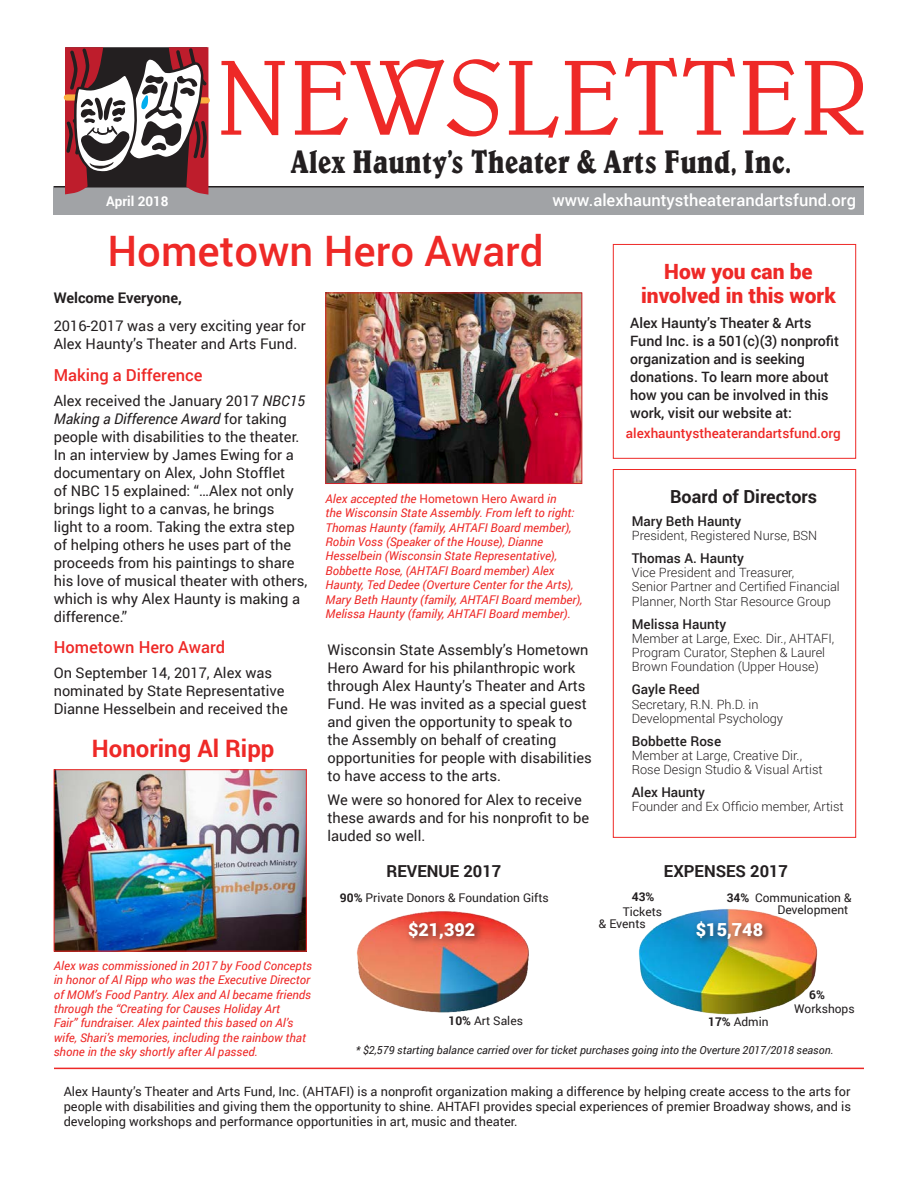
<style>
.page{position:relative;width:918px;height:1188px;background:#fff}
.page>*{position:absolute;margin:0;border:0;box-sizing:border-box;transform-origin:0 0}
.t1{font:300 108px "Belwe";color:#ee2927}
.t2{font:500 42px "Roboto";color:#ee2927}
.t3{font:condensed 33px "Belwe";color:#231f20}
.t4{font:700 24px "Roboto";color:#ee2927}
.t5{font:900 21px/24px "Roboto";color:#ee2927;text-align:center}
.t6{font:700 18px "Roboto";color:#231f20}
.t7{font:900 18px "Roboto";color:#fff}
.t8{font:500 16.5px "Roboto";color:#fff}
.SubHead{font:500 16.5px "Roboto";color:#ee2927}
.t9{font:700 16.5px "Roboto";color:#231f20}
.text{font:14.7px/18px "Roboto";color:#231f20}
.text-2{font:700 14.7px "Roboto";color:#231f20}
.t10{font:500 14.25px/18px "Roboto";letter-spacing:-.005em;color:#231f20}
.Board_Members{font:500 13.5px "Roboto";color:#231f20}
.t11{font:500 13.5px "Roboto";color:#ee2927}
.t12{font:700 13.5px "Roboto";color:#fff}
.Board_Titles{font:300 12.75px/14.2px "Roboto";color:#231f20}
.t13{font:12.75px/15.3px "Roboto";color:#231f20;text-align:justify}
.t14{font:italic 12px/14.4px "Roboto";color:#ee2927}
.t15{font:12px/14.4px "Roboto";color:#231f20;text-align:center}
.t16{font:700 12px "Roboto";color:#231f20}
.t17{font:italic 11.1px "Roboto";color:#231f20}
.s1{font-style:italic}
.s2{font-style:normal}
.s3{font-weight:700}
</style>
<div class="page">
<div style="left:54px;top:186px;width:810px;height:29px;background:#a1a3a6"></div>
<hr style="left:54px;top:186px;width:810px;height:2px;background:#231f20">
<hr style="left:54px;top:1068px;width:810px;height:1px;background:#ee2927">
<svg style="left:65px;top:47px;width:145px;height:147px"></svg>
<div style="left:613px;top:244px;width:243px;height:215px;border:1px solid #ee2927"></div>
<div style="left:613px;top:469px;width:243px;height:369px;border:1px solid #ee2927"></div>
<img style="left:56px;top:771px;width:249px;height:179px">
<div style="left:54px;top:769px;width:253px;height:183px;border:1px solid #ee2927"></div>
<img style="left:327px;top:295px;width:253px;height:187px">
<div style="left:325px;top:293px;width:257px;height:191px;border:1px solid #d1232a"></div>
<img style="left:638px;top:909px;width:180px;height:106px">
<div style="left:692px;top:917px;width:80px;height:31px;background:#231f20;opacity:.75"></div>
<img style="left:356px;top:911px;width:173px;height:102px">
<div style="left:404px;top:917px;width:80px;height:31px;background:#231f20;opacity:.75"></div>
<p class="t1" style="left:216px;top:35px;width:655px">NEWSLETTER</p>
<p class="t3" style="left:291px;top:143px;width:503px">Alex Haunty’s Theater &amp; Arts Fund, Inc.</p>
<p class="t12" style="left:106px;top:192px;width:64px">April 2018</p>
<p class="t8" style="left:553px;top:189px;width:305px">www.alexhauntystheaterandartsfund.org</p>
<p class="t2" style="left:107px;top:222px;width:438px">Hometown Hero Award</p>
<p class="text-2" style="left:54px;top:287px;width:130px">Welcome Everyone,</p>
<p class="text" style="left:54px;top:317px;width:254px">2016-2017 was a very exciting year for<br>Alex Haunty’s Theater and Arts Fund.</p>
<p class="SubHead" style="left:54px;top:363px;width:150px">Making a Difference</p>
<p class="text" style="left:54px;top:391px;width:255px">Alex received the January 2017 <span class="s1">NBC15<br>Making a Difference Award</span> for taking people with disabilities to the theater.<br>In an interview by James Ewing for a documentary on Alex, John Stofflet<br>of NBC 15 explained: “…Alex not only brings light to a canvas, he brings<br>light to a room. Taking the extra step of helping others he uses part of the proceeds from his paintings to share his love of musical theater with others, which is why Alex Haunty is making a difference.”</p>
<p class="SubHead" style="left:54px;top:636px;width:173px">Hometown Hero Award</p>
<p class="text" style="left:54px;top:663px;width:236px">On September 14, 2017, Alex was nominated by State Representative<br>Dianne Hesselbein and received the</p>
<p class="t14" style="left:325px;top:491px;width:259px">Alex accepted the <span class="s2">Hometown Hero Award</span> in<br>the Wisconsin State Assembly. From left to right:<br>Thomas Haunty (family, AHTAFI Board member), Robin Voss (Speaker of the House), Dianne Hesselbein (Wisconsin State Representative), Bobbette Rose, (AHTAFI Board member) Alex Haunty, Ted Dedee (Overture Center for the Arts), Mary Beth Haunty (family, AHTAFI Board member), Melissa Haunty (family, AHTAFI Board member).</p>
<p class="text" style="left:328px;top:640px;width:266px">Wisconsin State Assembly’s Hometown Hero Award for his philanthropic work through Alex Haunty’s Theater and Arts Fund. He was invited as a special guest and given the opportunity to speak to the Assembly on behalf of creating opportunities for people with disabilities to have access to the arts.</p>
<p class="text" style="left:328px;top:791px;width:263px">We were so honored for Alex to receive these awards and for his nonprofit to be lauded so well.</p>
<p class="t4" style="left:92px;top:732px;width:184px">Honoring Al Ripp</p>
<p class="t5" style="left:641px;top:259px;width:196px">How you can be involved in this work</p>
<p class="t10" style="left:630px;top:313px;width:210px">Alex Haunty’s Theater &amp; Arts<br>Fund Inc. is a 501(c)(3) nonprofit organization and is seeking donations. To learn more about how you can be involved in this work, visit our website at:</p>
<p class="t11" style="left:626px;top:424px;width:216px">alexhauntystheaterandartsfund.org</p>
<p class="t6" style="left:670px;top:484px;width:149px">Board of Directors</p>
<p class="Board_Members" style="left:632px;top:511px;width:111px">Mary Beth Haunty</p>
<p class="Board_Titles" style="left:632px;top:528px;width:187px">President, Registered Nurse, BSN</p>
<p class="Board_Members" style="left:632px;top:549px;width:114px">Thomas A. Haunty</p>
<p class="Board_Titles" style="left:632px;top:565px;width:210px">Vice President and Treasurer,<br>Senior Partner and Certified Financial<br>Planner, North Star Resource Group</p>
<p class="Board_Members" style="left:632px;top:614px;width:96px">Melissa Haunty</p>
<p class="Board_Titles" style="left:632px;top:631px;width:204px">Member at Large, Exec. Dir., AHTAFI,<br>Program Curator, Stephen &amp; Laurel<br>Brown Foundation (Upper House)</p>
<p class="Board_Members" style="left:632px;top:680px;width:70px">Gayle Reed</p>
<p class="Board_Titles" style="left:632px;top:696px;width:153px">Secretary, R.N. Ph.D. in<br>Developmental Psychology</p>
<p class="Board_Members" style="left:632px;top:731px;width:91px">Bobbette Rose</p>
<p class="Board_Titles" style="left:632px;top:748px;width:192px">Member at Large, Creative Dir.,<br>Rose Design Studio &amp; Visual Artist</p>
<p class="Board_Members" style="left:632px;top:783px;width:75px">Alex Haunty</p>
<p class="Board_Titles" style="left:632px;top:799px;width:214px">Founder and Ex Officio member, Artist</p>
<p class="t9" style="left:387px;top:860px;width:116px">REVENUE 2017</p>
<p class="t15" style="left:340px;top:890px;width:210px"><span class="s3">90%</span> Private Donors &amp; Foundation Gifts</p>
<p class="t7" style="left:408px;top:917px;width:69px">$21,392</p>
<p class="t9" style="left:664px;top:860px;width:126px">EXPENSES 2017</p>
<p class="t15" style="left:623px;top:889px;width:41px"><span class="s3">43%<br></span>Tickets</p>
<p class="t15" style="left:599px;top:916px;width:48px">&amp; Events</p>
<p class="t7" style="left:696px;top:917px;width:69px">$15,748</p>
<p class="t15" style="left:727px;top:891px;width:126px;line-height:12px;text-align:right"><span class="s3">34%</span> Communication &amp;<br>Development</p>
<p class="t14" style="left:54px;top:958px;width:260px">Alex was commissioned in 2017 by Food Concepts in honor of Al Ripp who was the Executive Director of MOM’s Food Pantry. Alex and Al became friends through the “Creating for Causes Holiday Art<br>Fair” fundraiser. Alex painted this based on Al’s wife, Shari’s memories, including the rainbow that shone in the sky shortly after Al passed.</p>
<p class="t15" style="left:448px;top:1013px;width:76px"><span class="s3">10%</span> Art Sales</p>
<p class="t15" style="left:708px;top:1014px;width:62px"><span class="s3">17%</span> Admin</p>
<p class="t16" style="left:809px;top:986px;width:17px">6%</p>
<p class="t15" style="left:794px;top:1001px;width:62px">Workshops</p>
<p class="t17" style="left:356px;top:1042px;width:479px">* $2,579 starting balance carried over for ticket purchases going into the Overture 2017/2018 season.</p>
<p class="t13" style="left:64px;top:1083px;width:789px">Alex Haunty’s Theater and Arts Fund, Inc. (AHTAFI) is a nonprofit organization making a difference by helping create access to the arts for people with disabilities and giving them the opportunity to shine. AHTAFI provides special experiences of premier Broadway shows, and is developing workshops and performance opportunities in art, music and theater.</p>
</div>
